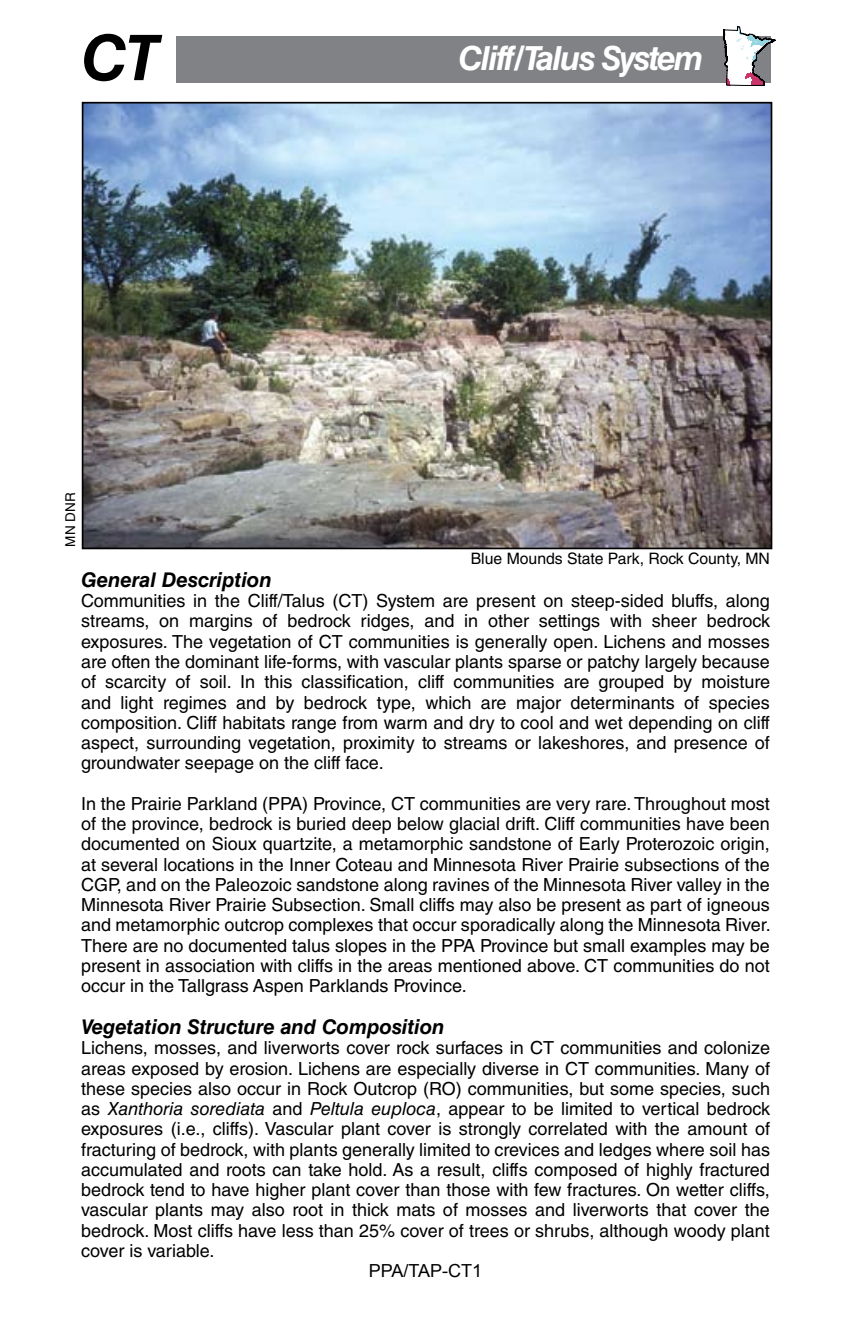
<style>
.page{position:relative;width:851px;height:1317px;background:#fff}
.page>*{position:absolute;margin:0;border:0;box-sizing:border-box;transform-origin:0 0}
.t1{font:italic 700 63px "Helvetica LT Std";color:#000}
.t2{font:italic 700 33.3px "Helvetica LT Std";letter-spacing:-.05em;color:#fff}
.t3{font:italic 700 20.25px "Helvetica LT Std";color:#000}
.t4{font:18px/20.2px "Helvetica LT Std";color:#000;text-align:justify}
.t5{font:18px "Arial";color:#000}
.t6{font:15.75px "Helvetica LT Std";color:#000}
.t7{font:13.5px "Helvetica LT Std";color:#000}
.s1{font-style:italic}
</style>
<div class="page">
<div style="left:176px;top:36px;width:589px;height:46px;background:#808285"></div>
<img style="left:85px;top:105px;width:684px;height:441px">
<div style="left:82px;top:102px;width:690px;height:447px;border:2px solid #000"></div>
<svg style="left:723px;top:26px;width:52px;height:60px"></svg>
<h1 class="t1" style="left:81px;top:20px;width:80px">CT</h1>
<p class="t7" style="left:63px;top:546px;width:55px;rotate:-90deg">MN DNR</p>
<h2 class="t2" style="left:458px;top:38px;width:246px">Cliff/Talus System</h2>
<p class="t6" style="left:471px;top:549px;width:300px">Blue Mounds State Park, Rock County, MN</p>
<p class="t3" style="left:81px;top:567px;width:192px">General Description</p>
<p class="t4" style="left:81px;top:590px;width:690px">Communities in the Cliff/Talus (CT) System are present on steep-sided bluffs, along streams, on margins of bedrock ridges, and in other settings with sheer bedrock exposures. The vegetation of CT communities is generally open. Lichens and mosses are often the dominant life-forms, with vascular plants sparse or patchy largely because of scarcity of soil. In this classification, cliff communities are grouped by moisture and light regimes and by bedrock type, which are major determinants of species composition. Cliff habitats range from warm and dry to cool and wet depending on cliff aspect, surrounding vegetation, proximity to streams or lakeshores, and presence of groundwater seepage on the cliff face.</p>
<p class="t4" style="left:81px;top:793px;width:691px">In the Prairie Parkland (PPA) Province, CT communities are very rare. Throughout most of the province, bedrock is buried deep below glacial drift. Cliff communities have been documented on Sioux quartzite, a metamorphic sandstone of Early Proterozoic origin, at several locations in the Inner Coteau and Minnesota River Prairie subsections of the CGP, and on the Paleozoic sandstone along ravines of the Minnesota River valley in the Minnesota River Prairie Subsection. Small cliffs may also be present as part of igneous and metamorphic outcrop complexes that occur sporadically along the Minnesota River.<br>There are no documented talus slopes in the PPA Province but small examples may be present in association with cliffs in the areas mentioned above. CT communities do not occur in the Tallgrass Aspen Parklands Province.</p>
<p class="t3" style="left:81px;top:1014px;width:365px">Vegetation Structure and Composition</p>
<p class="t4" style="left:81px;top:1037px;width:690px">Lichens, mosses, and liverworts cover rock surfaces in CT communities and colonize areas exposed by erosion. Lichens are especially diverse in CT communities. Many of these species also occur in Rock Outcrop (RO) communities, but some species, such as <span class="s1">Xanthoria sorediata</span> and <span class="s1">Peltula euploca</span>, appear to be limited to vertical bedrock exposures (i.e., cliffs). Vascular plant cover is strongly correlated with the amount of fracturing of bedrock, with plants generally limited to crevices and ledges where soil has accumulated and roots can take hold. As a result, cliffs composed of highly fractured bedrock tend to have higher plant cover than those with few fractures. On wetter cliffs, vascular plants may also root in thick mats of mosses and liverworts that cover the bedrock. Most cliffs have less than 25% cover of trees or shrubs, although woody plant cover is variable.</p>
<p class="t5" style="left:369px;top:1259px;width:115px">PPA/TAP-CT1</p>
</div>
